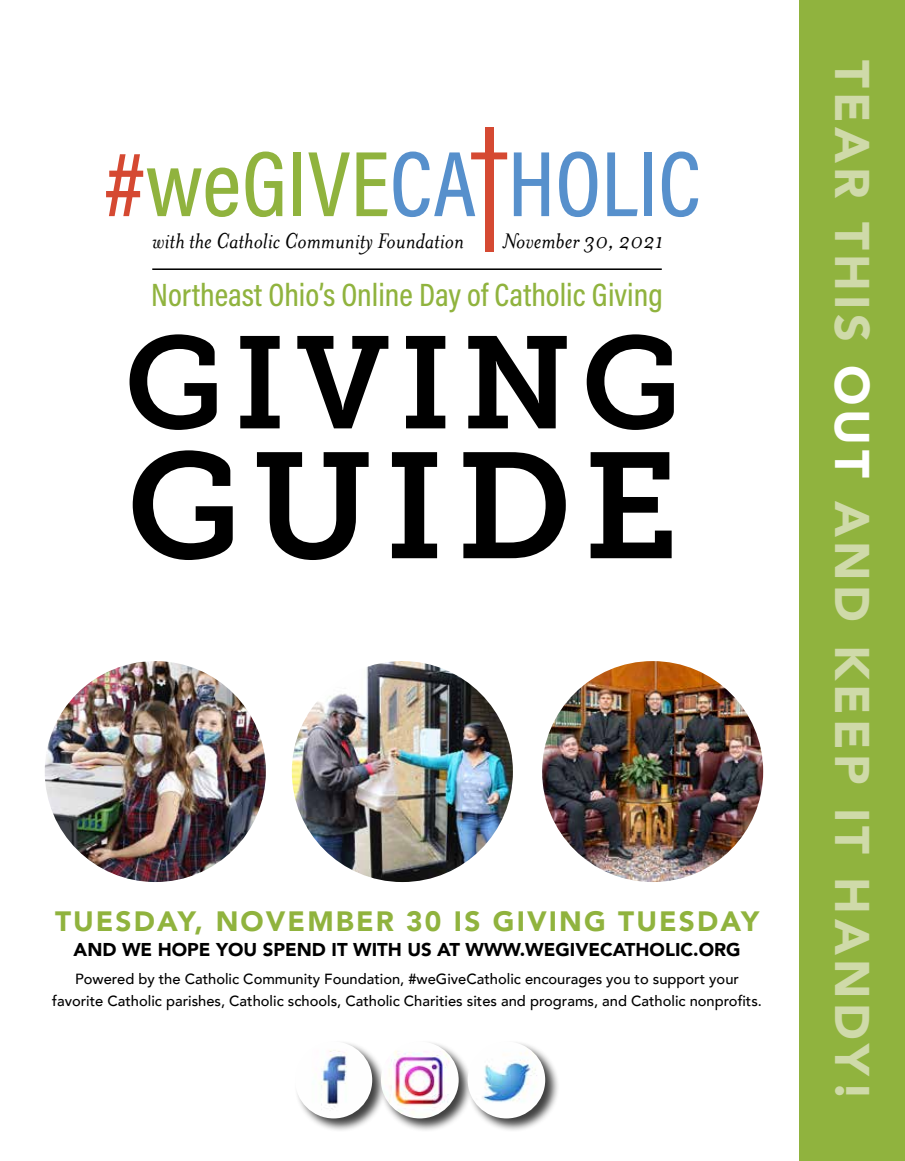
<style>
.page{position:relative;width:905px;height:1161px;background:#fff}
.page>*{position:absolute;margin:0;border:0;box-sizing:border-box;transform-origin:0 0}
.t1{font:149.4px "Museo Slab 700";letter-spacing:.075em;color:#000}
.t2{font:130.2px "Museo Slab 700";letter-spacing:.075em;color:#000}
.t3{font:500 93.75px "Acumin Pro Cond";color:#5790cc}
.t4{font:900 48.45px "Avenir";letter-spacing:.09em;color:#cfdaa9}
.t5{font:500 32.55px "Acumin Pro Cond";color:#90b33e}
.t6{font:900 27.9px "Avenir";letter-spacing:.075em;color:#90b33e}
.t7{font:italic 24.45px "Mrs Eaves";color:#000}
.t8{font:900 18.6px "Avenir";color:#000}
.t9{font:500 14.7px/21.6px "Avenir";color:#000;text-align:center}
.s1{color:#d54932}
.s2{color:#90b33e}
.s3{color:#fff}
</style>
<div class="page">
<div style="left:485px;top:127px;width:8px;height:125px;background:#d54932"></div>
<hr style="left:152px;top:268px;width:509px;height:2px;background:#000">
<div style="left:294px;top:1041px;width:93px;height:92px;background:#000;opacity:.75"></div>
<img style="left:295px;top:1042px;width:77px;height:76px;border-radius:38px">
<div style="left:379px;top:1041px;width:94px;height:92px;background:#000;opacity:.75"></div>
<img style="left:381px;top:1042px;width:77px;height:76px;border-radius:39px">
<div style="left:466px;top:1041px;width:94px;height:92px;background:#000;opacity:.75"></div>
<img style="left:467px;top:1042px;width:78px;height:76px;border-radius:39px">
<div style="left:799px;top:0;width:105px;height:1161px;background:#90b33e"></div>
<img style="left:45px;top:661px;width:221px;height:221px;border-radius:110px">
<img style="left:292px;top:661px;width:221px;height:221px;border-radius:110px">
<img style="left:542px;top:661px;width:221px;height:221px;border-radius:110px">
<h3 class="t3" style="left:104px;top:123px;width:598px"><span class="s1">#</span><span class="s2">weGIVE</span>CA<span class="s1">T</span>HOLIC</h3>
<h3 class="t7" style="left:152px;top:227px;width:313px">with the Catholic Community Foundation</h3>
<h3 class="t7" style="left:502px;top:227px;width:163px">November 30, 2021</h3>
<h3 class="t5" style="left:151px;top:274px;width:513px">Northeast Ohio’s Online Day of Catholic Giving</h3>
<h2 class="t2" style="left:124px;top:310px;width:558px">GIVING</h2>
<h1 class="t1" style="left:126px;top:422px;width:554px">GUIDE</h1>
<h3 class="t6" style="left:55px;top:897px;width:705px">TUESDAY, NOVEMBER 30 IS GIVING TUESDAY</h3>
<p class="t8" style="left:74px;top:933px;width:668px">AND WE HOPE YOU SPEND IT WITH US AT WWW.WEGIVECATHOLIC.ORG</p>
<p class="t9" style="left:52px;top:967px;width:711px">Powered by the Catholic Community Foundation, #weGiveCatholic encourages you to support your favorite Catholic parishes, Catholic schools, Catholic Charities sites and programs, and Catholic nonprofits.</p>
<h3 class="t4" style="left:893px;top:60px;width:1043px;rotate:90deg">TEAR THIS <span class="s3">OUT</span> AND KEEP IT HANDY!</h3>
</div>
